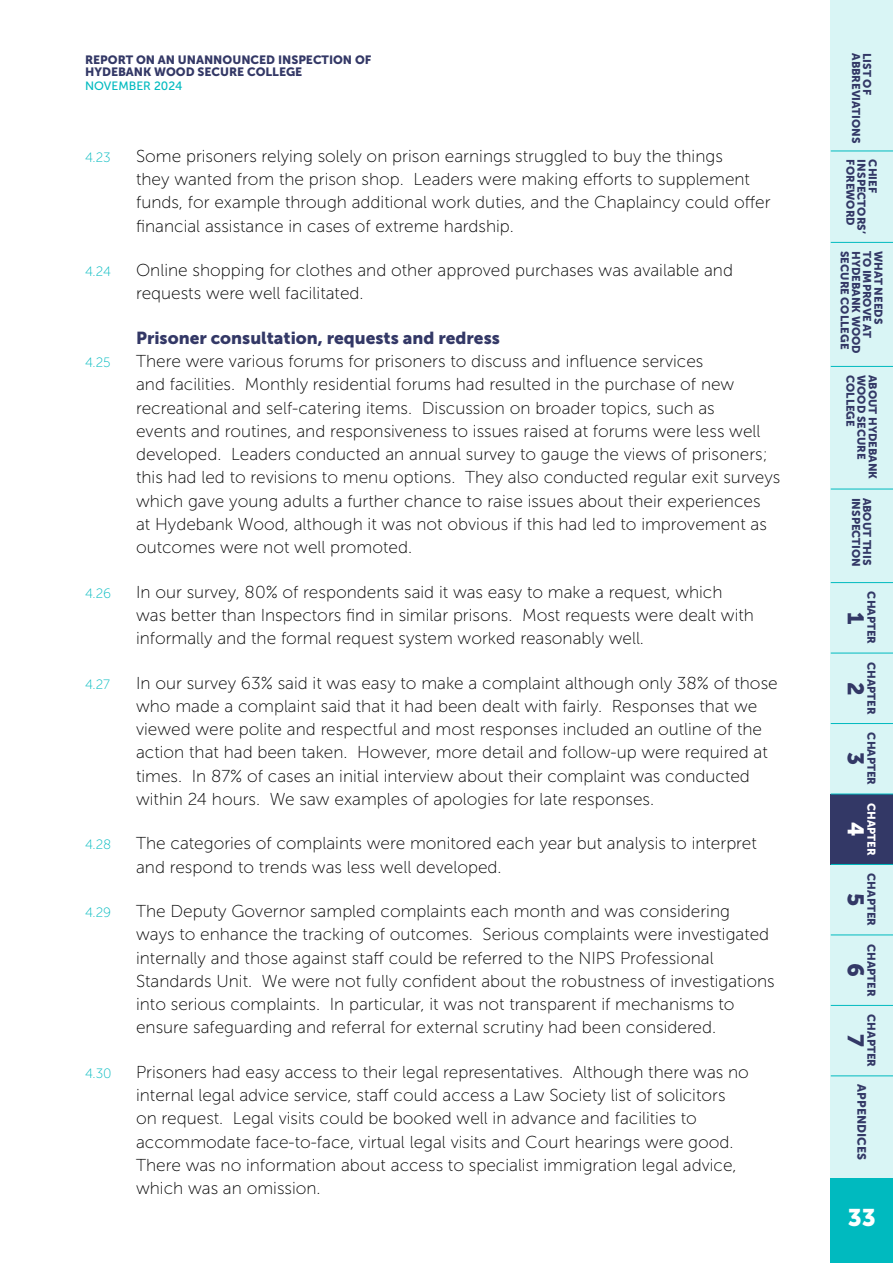
<style>
.page{position:relative;width:893px;height:1263px;background:#fff}
.page>*{position:absolute;margin:0;border:0;box-sizing:border-box;transform-origin:0 0}
.t1{font:24px "Museo Sans 900";color:#fff}
.t2{font:22.5px "Museo Sans 900";color:#333866}
.t3{font:22.5px "Museo Sans 900";color:#fff}
.P_-_Body_Numbered_4{font:17.25px/23.2px "Museo Sans 100";color:#000}
.H4_-_Heavy_-_INDENTED{font:17.25px "Museo Sans 900";color:#333866}
.P_-_Body_Numbered_4-2{font:13.5px "Museo Sans 100";color:#00babf}
.t4{font:12px/12px "Museo Sans 900";color:#333866}
.t5{font:12px "Museo Sans 500";color:#00babf}
.t6{font:11.25px "Museo Sans 900";color:#333866}
.t7{font:11.25px "Museo Sans 900";color:#fff}
</style>
<div class="page">
<div style="left:831px;top:1178px;width:62px;height:85px;background:#00babf"></div>
<div style="left:831px;top:0;width:62px;height:1178px;background:#d9f5f5"></div>
<div style="left:831px;top:794px;width:62px;height:70px;background:#333866"></div>
<hr style="left:831px;top:151px;width:62px;height:1px;background:#00babf">
<hr style="left:831px;top:242px;width:62px;height:1px;background:#00babf">
<hr style="left:831px;top:366px;width:62px;height:1px;background:#00babf">
<hr style="left:831px;top:489px;width:62px;height:1px;background:#00babf">
<hr style="left:831px;top:582px;width:62px;height:1px;background:#00babf">
<hr style="left:831px;top:653px;width:62px;height:1px;background:#00babf">
<hr style="left:831px;top:723px;width:62px;height:1px;background:#00babf">
<hr style="left:831px;top:794px;width:62px;height:1px;background:#00babf">
<hr style="left:831px;top:864px;width:62px;height:1px;background:#00babf">
<hr style="left:831px;top:935px;width:62px;height:1px;background:#00babf">
<hr style="left:831px;top:1005px;width:62px;height:1px;background:#00babf">
<hr style="left:831px;top:1075px;width:62px;height:1px;background:#00babf">
<p class="t4" style="left:85px;top:54px;width:288px">REPORT ON AN UNANNOUNCED INSPECTION OF<br>HYDEBANK WOOD SECURE COLLEGE</p>
<p class="t5" style="left:85px;top:79px;width:99px">NOVEMBER 2024</p>
<p class="P_-_Body_Numbered_4-2" style="left:85px;top:150px;width:27px">4.23</p>
<p class="P_-_Body_Numbered_4" style="left:136px;top:144px;width:636px">Some prisoners relying solely on prison earnings struggled to buy the things<br>they wanted from the prison shop. Leaders were making efforts to supplement funds, for example through additional work duties, and the Chaplaincy could offer financial assistance in cases of extreme hardship.</p>
<p class="P_-_Body_Numbered_4-2" style="left:85px;top:264px;width:27px">4.24</p>
<p class="P_-_Body_Numbered_4" style="left:136px;top:259px;width:598px">Online shopping for clothes and other approved purchases was available and requests were well facilitated.</p>
<h3 class="H4_-_Heavy_-_INDENTED" style="left:136px;top:328px;width:365px">Prisoner consultation, requests and redress</h3>
<p class="P_-_Body_Numbered_4-2" style="left:85px;top:355px;width:27px">4.25</p>
<p class="P_-_Body_Numbered_4" style="left:136px;top:350px;width:646px">There were various forums for prisoners to discuss and influence services<br>and facilities. Monthly residential forums had resulted in the purchase of new recreational and self-catering items. Discussion on broader topics, such as<br>events and routines, and responsiveness to issues raised at forums were less well developed. Leaders conducted an annual survey to gauge the views of prisoners; this had led to revisions to menu options. They also conducted regular exit surveys which gave young adults a further chance to raise issues about their experiences<br>at Hydebank Wood, although it was not obvious if this had led to improvement as outcomes were not well promoted.</p>
<p class="P_-_Body_Numbered_4-2" style="left:85px;top:586px;width:28px">4.26</p>
<p class="P_-_Body_Numbered_4" style="left:136px;top:580px;width:619px">In our survey, 80% of respondents said it was easy to make a request, which was better than Inspectors find in similar prisons. Most requests were dealt with informally and the formal request system worked reasonably well.</p>
<p class="P_-_Body_Numbered_4-2" style="left:85px;top:677px;width:27px">4.27</p>
<p class="P_-_Body_Numbered_4" style="left:136px;top:671px;width:643px">In our survey 63% said it was easy to make a complaint although only 38% of those who made a complaint said that it had been dealt with fairly. Responses that we viewed were polite and respectful and most responses included an outline of the action that had been taken. However, more detail and follow-up were required at times. In 87% of cases an initial interview about their complaint was conducted within 24 hours. We saw examples of apologies for late responses.</p>
<p class="P_-_Body_Numbered_4-2" style="left:85px;top:838px;width:28px">4.28</p>
<p class="P_-_Body_Numbered_4" style="left:136px;top:832px;width:622px">The categories of complaints were monitored each year but analysis to interpret and respond to trends was less well developed.</p>
<p class="P_-_Body_Numbered_4-2" style="left:85px;top:905px;width:28px">4.29</p>
<p class="P_-_Body_Numbered_4" style="left:136px;top:900px;width:640px">The Deputy Governor sampled complaints each month and was considering<br>ways to enhance the tracking of outcomes. Serious complaints were investigated internally and those against staff could be referred to the NIPS Professional Standards Unit. We were not fully confident about the robustness of investigations into serious complaints. In particular, it was not transparent if mechanisms to ensure safeguarding and referral for external scrutiny had been considered.</p>
<p class="P_-_Body_Numbered_4-2" style="left:85px;top:1066px;width:28px">4.30</p>
<p class="P_-_Body_Numbered_4" style="left:136px;top:1060px;width:614px">Prisoners had easy access to their legal representatives. Although there was no internal legal advice service, staff could access a Law Society list of solicitors on request. Legal visits could be booked well in advance and facilities to accommodate face-to-face, virtual legal visits and Court hearings were good.<br>There was no information about access to specialist immigration legal advice, which was an omission.</p>
<p class="t6" style="left:862px;top:53px;width:92px;rotate:90deg">ABBREVIATIONS</p>
<p class="t6" style="left:874px;top:53px;width:43px;rotate:90deg">LIST OF</p>
<p class="t6" style="left:857px;top:159px;width:68px;rotate:90deg">FOREWORD</p>
<p class="t6" style="left:868px;top:159px;width:76px;rotate:90deg">INSPECTORS’</p>
<p class="t6" style="left:879px;top:159px;width:35px;rotate:90deg">CHIEF</p>
<p class="t6" style="left:851px;top:251px;width:100px;rotate:90deg">SECURE COLLEGE</p>
<p class="t6" style="left:862px;top:251px;width:104px;rotate:90deg">HYDEBANK WOOD</p>
<p class="t6" style="left:874px;top:251px;width:89px;rotate:90deg">TO IMPROVE AT</p>
<p class="t6" style="left:885px;top:251px;width:75px;rotate:90deg">WHAT NEEDS</p>
<p class="t6" style="left:857px;top:375px;width:53px;rotate:90deg">COLLEGE</p>
<p class="t6" style="left:868px;top:375px;width:86px;rotate:90deg">WOOD SECURE</p>
<p class="t6" style="left:879px;top:375px;width:106px;rotate:90deg">ABOUT HYDEBANK</p>
<p class="t6" style="left:862px;top:497px;width:71px;rotate:90deg">INSPECTION</p>
<p class="t6" style="left:874px;top:497px;width:70px;rotate:90deg">ABOUT THIS</p>
<p class="t6" style="left:878px;top:591px;width:54px;rotate:90deg">CHAPTER</p>
<h2 class="t2" style="left:868px;top:612px;width:14px;rotate:90deg">1</h2>
<p class="t6" style="left:878px;top:662px;width:54px;rotate:90deg">CHAPTER</p>
<h2 class="t2" style="left:868px;top:681px;width:15px;rotate:90deg">2</h2>
<p class="t6" style="left:878px;top:732px;width:54px;rotate:90deg">CHAPTER</p>
<h2 class="t2" style="left:868px;top:752px;width:15px;rotate:90deg">3</h2>
<p class="t7" style="left:878px;top:803px;width:54px;rotate:90deg">CHAPTER</p>
<h2 class="t3" style="left:868px;top:822px;width:16px;rotate:90deg">4</h2>
<p class="t6" style="left:878px;top:873px;width:54px;rotate:90deg">CHAPTER</p>
<h2 class="t2" style="left:868px;top:893px;width:15px;rotate:90deg">5</h2>
<p class="t6" style="left:878px;top:944px;width:54px;rotate:90deg">CHAPTER</p>
<h2 class="t2" style="left:868px;top:963px;width:15px;rotate:90deg">6</h2>
<p class="t6" style="left:878px;top:1014px;width:54px;rotate:90deg">CHAPTER</p>
<h2 class="t2" style="left:868px;top:1034px;width:14px;rotate:90deg">7</h2>
<p class="t4" style="left:868px;top:1084px;width:77px;rotate:90deg">APPENDICES</p>
<h1 class="t1" style="left:848px;top:1204px;width:30px">33</h1>
</div>
